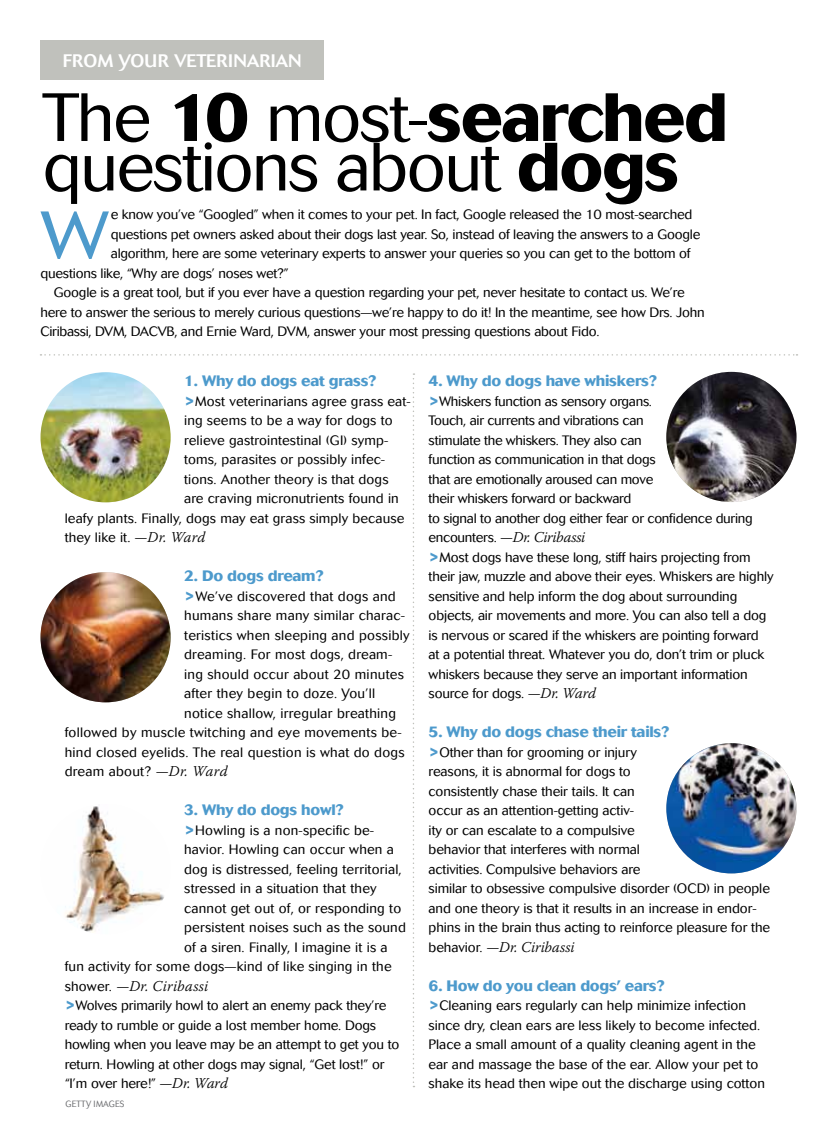
<style>
.page{position:relative;width:837px;height:1134px;background:#fff}
.page>*{position:absolute;margin:0;border:0;box-sizing:border-box;transform-origin:0 0}
.t1{font:300 67.5px/49.5px "Cosmos";letter-spacing:-.025em;color:#000}
.t2{font:300 66.45px "Cosmos";color:#4d9acc;scale:1.15 1}
.t3{font:500 18px "Cosmos";letter-spacing:.01em;color:#fff}
.t4{font:700 15px "Cosmos";letter-spacing:-.015em;color:#4d9acc}
.t5{font:italic 300 15px "Warnock Pro";color:#000}
.t6{font:italic 300 15px "Warnock Pro";letter-spacing:-.02em;color:#000}
.t7{font:300 13.5px/19.5px "Cosmos";letter-spacing:-.005em;color:#000}
.t8{font:300 13.5px "Cosmos";letter-spacing:.02em;color:#000}
.t9{font:300 13.5px "Cosmos";letter-spacing:.015em;color:#000}
.t10{font:300 9px "Cosmos";color:#6d6e71;scale:.92 1}
.s1{font-weight:700}
.s2{font-weight:700;font-size:15px;color:#4d9acc}
.s3{font-family:"Warnock Pro";font-style:italic;font-size:15px}
.s4{font-family:"Cosmos";font-style:normal;font-size:13.5px}
</style>
<div class="page">
<div style="left:40px;top:40px;width:284px;height:40px;background:#c0c1bc"></div>
<svg style="left:40px;top:354px;width:757px;height:2px"></svg>
<svg style="left:413px;top:373px;width:1px;height:714px"></svg>
<img style="left:40px;top:372px;width:131px;height:130px;border-radius:65px">
<img style="left:666px;top:372px;width:130px;height:130px;border-radius:65px">
<img style="left:40px;top:572px;width:131px;height:130px;border-radius:64px">
<img style="left:40px;top:804px;width:131px;height:130px;border-radius:65px">
<img style="left:666px;top:743px;width:130px;height:130px;border-radius:65px">
<h3 class="t3" style="left:63px;top:50px;width:240px">FROM YOUR VETERINARIAN</h3>
<h1 class="t1" style="left:42px;top:93px;width:687px">The <span class="s1">10</span> most-<span class="s1">searched </span>questions about <span class="s1">dogs</span></h1>
<h2 class="t2" style="left:40px;top:197px;width:61px">W</h2>
<p class="t7" style="left:111px;top:205px;width:583px">e know you’ve “Googled” when it comes to your pet. In fact, Google released the 10 most-searched</p>
<p class="t7" style="left:111px;top:224px;width:591px">questions pet owners asked about their dogs last year. So, instead of leaving the answers to a Google</p>
<p class="t7" style="left:111px;top:244px;width:581px">algorithm, here are some veterinary experts to answer your queries so you can get to the bottom of</p>
<p class="t7" style="left:40px;top:263px;width:250px">questions like, “Why are dogs’ noses wet?”</p>
<p class="t7" style="left:54px;top:283px;width:632px">Google is a great tool, but if you ever have a question regarding your pet, never hesitate to contact us. We’re</p>
<p class="t7" style="left:40px;top:302px;width:666px">here to answer the serious to merely curious questions—we’re happy to do it! In the meantime, see how Drs. John</p>
<p class="t7" style="left:40px;top:322px;width:561px">Ciribassi, DVM, DACVB, and Ernie Ward, DVM, answer your most pressing questions about Fido.</p>
<p class="t4" style="left:184px;top:372px;width:194px">1. Why do dogs eat grass?</p>
<p class="t7" style="left:184px;top:391px;width:228px"><span class="s2">&gt;</span>Most veterinarians agree grass eat-</p>
<p class="t7" style="left:184px;top:411px;width:210px">ing seems to be a way for dogs to</p>
<p class="t7" style="left:184px;top:430px;width:206px">relieve gastrointestinal (GI) symp-</p>
<p class="t7" style="left:184px;top:450px;width:203px">toms, parasites or possibly infec-</p>
<p class="t7" style="left:184px;top:469px;width:206px">tions. Another theory is that dogs</p>
<p class="t7" style="left:184px;top:489px;width:216px">are craving micronutrients found in</p>
<p class="t7" style="left:65px;top:508px;width:341px">leafy plants. Finally, dogs may eat grass simply because</p>
<p class="t7" style="left:65px;top:528px;width:142px">they like it. <span class="s3">—Dr. Ward</span></p>
<p class="t4" style="left:184px;top:567px;width:141px">2. Do dogs dream?</p>
<p class="t8" style="left:184px;top:588px;width:213px"><span class="s2">&gt;</span>We’ve discovered that dogs and</p>
<p class="t8" style="left:184px;top:608px;width:222px">humans share many similar charac-</p>
<p class="t8" style="left:184px;top:627px;width:227px">teristics when sleeping and possibly</p>
<p class="t8" style="left:184px;top:647px;width:210px">dreaming. For most dogs, dream-</p>
<p class="t8" style="left:184px;top:666px;width:221px">ing should occur about 20 minutes</p>
<p class="t8" style="left:184px;top:686px;width:192px">after they begin to doze. You’ll</p>
<p class="t8" style="left:184px;top:705px;width:213px">notice shallow, irregular breathing</p>
<p class="t8" style="left:65px;top:725px;width:338px">followed by muscle twitching and eye movements be-</p>
<p class="t8" style="left:65px;top:744px;width:341px">hind closed eyelids. The real question is what do dogs</p>
<p class="t8" style="left:65px;top:764px;width:165px">dream about? <span class="s3">—Dr. Ward</span></p>
<p class="t4" style="left:184px;top:801px;width:161px">3. Why do dogs howl?</p>
<p class="t9" style="left:184px;top:822px;width:192px"><span class="s2">&gt;</span>Howling is a non-specific be-</p>
<p class="t9" style="left:184px;top:842px;width:211px">havior. Howling can occur when a</p>
<p class="t9" style="left:184px;top:861px;width:219px">dog is distressed, feeling territorial,</p>
<p class="t9" style="left:184px;top:881px;width:194px">stressed in a situation that they</p>
<p class="t9" style="left:184px;top:900px;width:219px">cannot get out of, or responding to</p>
<p class="t9" style="left:184px;top:920px;width:223px">persistent noises such as the sound</p>
<p class="t9" style="left:184px;top:939px;width:205px">of a siren. Finally, I imagine it is a</p>
<p class="t9" style="left:65px;top:959px;width:328px">fun activity for some dogs—kind of like singing in the</p>
<p class="t5" style="left:65px;top:977px;width:145px"><span class="s4">shower.</span> —Dr. Ciribassi</p>
<p class="t7" style="left:65px;top:996px;width:336px"><span class="s2">&gt;</span>Wolves primarily howl to alert an enemy pack they’re ready to rumble or guide a lost member home. Dogs howling when you leave may be an attempt to get you to return. Howling at other dogs may signal, “Get lost!” or “I’m over here!” <span class="s3">—Dr. Ward</span></p>
<p class="t4" style="left:429px;top:372px;width:230px">4. Why do dogs have whiskers?</p>
<p class="t7" style="left:429px;top:391px;width:326px"><span class="s2">&gt;</span>Whiskers function as sensory organs.<br>Touch, air currents and vibrations can<br>stimulate the whiskers. They also can<br>function as communication in that dogs<br>that are emotionally aroused can move<br>their whiskers forward or backward<br>to signal to another dog either fear or confidence during</p>
<p class="t6" style="left:429px;top:528px;width:158px"><span class="s4">encounters.</span> —Dr. Ciribassi</p>
<p class="t7" style="left:429px;top:547px;width:346px"><span class="s2">&gt;</span>Most dogs have these long, stiff hairs projecting from their jaw, muzzle and above their eyes. Whiskers are highly sensitive and help inform the dog about surrounding objects, air movements and more. You can also tell a dog is nervous or scared if the whiskers are pointing forward<br>at a potential threat. Whatever you do, don’t trim or pluck whiskers because they serve an important information source for dogs. <span class="s3">—Dr. Ward</span></p>
<p class="t4" style="left:429px;top:723px;width:242px">5. Why do dogs chase their tails?</p>
<p class="t7" style="left:429px;top:742px;width:343px"><span class="s2">&gt;</span>Other than for grooming or injury<br>reasons, it is abnormal for dogs to<br>consistently chase their tails. It can<br>occur as an attention-getting activ-<br>ity or can escalate to a compulsive<br>behavior that interferes with normal<br>activities. Compulsive behaviors are<br>similar to obsessive compulsive disorder (OCD) in people and one theory is that it results in an increase in endor&shy;phins in the brain thus acting to reinforce pleasure for the</p>
<p class="t5" style="left:429px;top:938px;width:148px"><span class="s4">behavior.</span> —Dr. Ciribassi</p>
<p class="t4" style="left:429px;top:977px;width:238px">6. How do you clean dogs’ ears?</p>
<p class="t7" style="left:429px;top:996px;width:338px"><span class="s2">&gt;</span>Cleaning ears regularly can help minimize infection since dry, clean ears are less likely to become infected.<br>Place a small amount of a quality cleaning agent in the ear and massage the base of the ear. Allow your pet to shake its head then wipe out the discharge using cotton</p>
<p class="t10" style="left:66px;top:1099px;width:13px">Getty</p>
<p class="t10" style="left:94px;top:1099px;width:7px">images</p>
</div>
